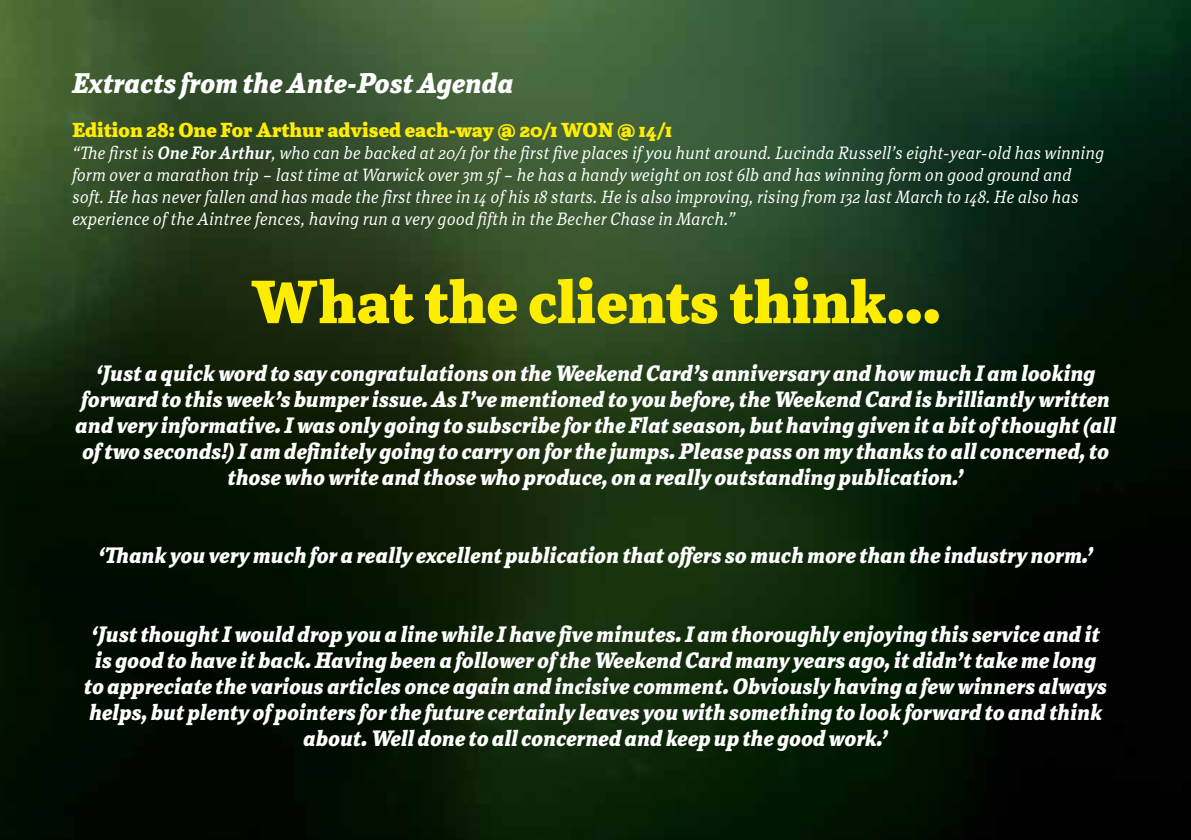
<style>
.page{position:relative;width:1191px;height:840px;background:#fff}
.page>*{position:absolute;margin:0;border:0;box-sizing:border-box;transform-origin:0 0}
.t1{font:900 60px "Rail";letter-spacing:-.005em;color:#ffed00}
.t2{font:italic 900 28px "Rail";color:#fff}
.t3{font:italic 900 22px/26px "Rail";color:#fff;text-align:center}
.t4{font:900 20px "Rail";color:#ffed00}
.t5{font:italic 18px/22px "Rail";color:#fff}
.s1{font-weight:700}
</style>
<div class="page">
<img style="left:0;top:0;width:1191px;height:839px">
<p class="t2" style="left:72px;top:64px;width:443px">Extracts from the Ante-Post Agenda</p>
<p class="t4" style="left:72px;top:116px;width:601px">Edition 28: One For Arthur advised each-way @ 20/1 WON @ 14/1</p>
<p class="t5" style="left:72px;top:142px;width:1033px">“The first is <span class="s1">One For Arthur</span>, who can be backed at 20/1 for the first five places if you hunt around. Lucinda Russell’s eight-year-old has winning form over a marathon trip – last time at Warwick over 3m 5f – he has a handy weight on 10st 6lb and has winning form on good ground and soft. He has never fallen and has made the first three in 14 of his 18 starts. He is also improving, rising from 132 last March to 148. He also has experience of the Aintree fences, having run a very good fifth in the Becher Chase in March.”</p>
<h1 class="t1" style="left:250px;top:261px;width:692px">What the clients think...</h1>
<p class="t3" style="left:75px;top:361px;width:1042px">‘Just a quick word to say congratulations on the Weekend Card’s anniversary and how much I am looking forward to this week’s bumper issue. As I’ve mentioned to you before, the Weekend Card is brilliantly written and very informative. I was only going to subscribe for the Flat season, but having given it a bit of thought (all of two seconds!) I am definitely going to carry on for the jumps. Please pass on my thanks to all concerned, to those who write and those who produce, on a really outstanding publication.’</p>
<p class="t3" style="left:98px;top:543px;width:996px">‘Thank you very much for a really excellent publication that offers so much more than the industry norm.’</p>
<p class="t3" style="left:84px;top:621px;width:1024px">‘Just thought I would drop you a line while I have five minutes. I am thoroughly enjoying this service and it is good to have it back. Having been a follower of the Weekend Card many years ago, it didn’t take me long to appreciate the various articles once again and incisive comment. Obviously having a few winners always helps, but plenty of pointers for the future certainly leaves you with something to look forward to and think about. Well done to all concerned and keep up the good work.’</p>
</div>
